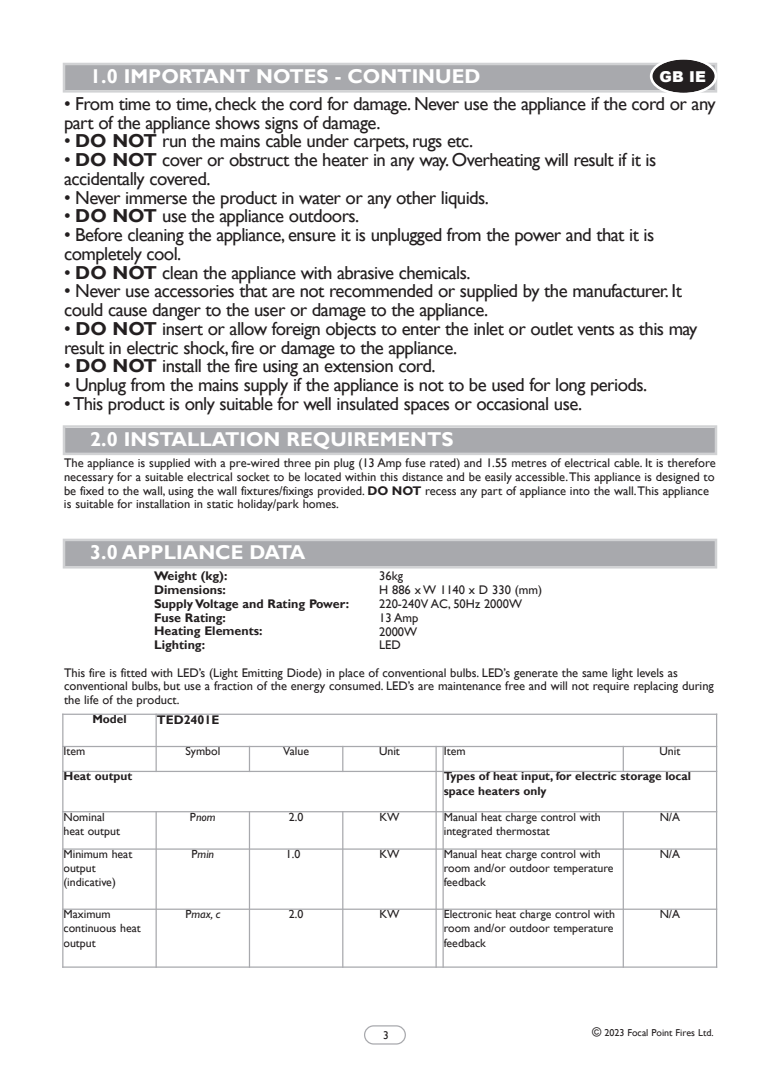
<style>
.page{position:relative;width:780px;height:1088px;background:#fff}
.page>*{position:absolute;margin:0;border:0;box-sizing:border-box;transform-origin:0 0}
.t1{font:700 20px "Gill Sans";color:#fff}
.t2{font:18.75px/18.8px "Gill Sans";letter-spacing:-.03em;color:#231f20}
.t3{font:900 15px "Arial";color:#fff}
.t4{font:12.5px/13.8px "Gill Sans";color:#231f20}
.t5{font:700 12.5px/13.8px "Gill Sans";color:#231f20}
.t6{font:11.88px/14.2px "Gill Sans";color:#231f20}
.t7{font:700 11.88px/14.2px "Gill Sans";color:#231f20}
.t8{font:italic 11.88px "Gill Sans";color:#231f20}
.t9{font:11.25px "Gill Sans";color:#231f20}
.t10{font:10px "Gill Sans";color:#231f20}
.s1{font-weight:700}
.s2{font-style:normal}
.s3{font-size:12.5px}
</style>
<div class="page">
<svg style="left:364px;top:1025px;width:42px;height:19px"></svg>
<div style="left:65px;top:428px;width:649px;height:25px;background:#a8a9ad"></div>
<div style="left:63px;top:425px;width:654px;height:30px;border:2px solid #d1d2d4"></div>
<div style="left:65px;top:65px;width:649px;height:25px;background:#a8a9ad"></div>
<div style="left:63px;top:63px;width:654px;height:30px;border:2px solid #d1d2d4"></div>
<div style="left:65px;top:541px;width:649px;height:25px;background:#a8a9ad"></div>
<div style="left:63px;top:539px;width:654px;height:29px;border:2px solid #d1d2d4"></div>
<svg style="left:649px;top:59px;width:68px;height:34px"></svg>
<hr style="left:62px;top:714px;width:1px;height:254px;background:#a8a9ad">
<hr style="left:155px;top:714px;width:2px;height:58px;background:#a8a9ad">
<hr style="left:155px;top:811px;width:2px;height:157px;background:#a8a9ad">
<svg style="left:249px;top:747px;width:1px;height:24px"></svg>
<hr style="left:249px;top:811px;width:1px;height:157px;background:#a8a9ad">
<svg style="left:342px;top:747px;width:1px;height:24px"></svg>
<hr style="left:342px;top:811px;width:1px;height:157px;background:#a8a9ad">
<hr style="left:435px;top:746px;width:1px;height:222px;background:#a8a9ad">
<hr style="left:442px;top:746px;width:1px;height:222px;background:#a8a9ad">
<hr style="left:622px;top:746px;width:2px;height:26px;background:#a8a9ad">
<hr style="left:622px;top:811px;width:2px;height:157px;background:#a8a9ad">
<hr style="left:716px;top:714px;width:1px;height:254px;background:#a8a9ad">
<hr style="left:62px;top:714px;width:655px;height:1px;background:#a8a9ad">
<hr style="left:62px;top:746px;width:655px;height:1px;background:#a8a9ad">
<hr style="left:62px;top:771px;width:655px;height:1px;background:#a8a9ad">
<hr style="left:62px;top:811px;width:655px;height:1px;background:#a8a9ad">
<hr style="left:62px;top:848px;width:655px;height:2px;background:#a8a9ad">
<hr style="left:62px;top:908px;width:655px;height:2px;background:#a8a9ad">
<hr style="left:62px;top:966px;width:655px;height:2px;background:#a8a9ad">
<p class="t1" style="left:90px;top:64px;width:391px">1.0 IMPORTANT NOTES - CONTINUED</p>
<p class="t3" style="left:659px;top:66px;width:48px">GB IE</p>
<p class="t2" style="left:64px;top:95px;width:653px">• From time to time, check the cord for damage. Never use the appliance if the cord or any part of the appliance shows signs of damage.</p>
<p class="t2" style="left:64px;top:132px;width:411px">• <span class="s1">DO NOT</span> run the mains cable under carpets, rugs etc.</p>
<p class="t2" style="left:64px;top:151px;width:593px">• <span class="s1">DO NOT</span> cover or obstruct the heater in any way. Overheating will result if it is accidentally covered.</p>
<p class="t2" style="left:64px;top:188px;width:426px">• Never immerse the product in water or any other liquids.</p>
<p class="t2" style="left:64px;top:207px;width:297px">• <span class="s1">DO NOT</span> use the appliance outdoors.</p>
<p class="t2" style="left:64px;top:226px;width:591px">• Before cleaning the appliance, ensure it is unplugged from the power and that it is completely cool.</p>
<p class="t2" style="left:64px;top:263px;width:408px">• <span class="s1">DO NOT</span> clean the appliance with abrasive chemicals.</p>
<p class="t2" style="left:64px;top:282px;width:619px">• Never use accessories that are not recommended or supplied by the manufacturer. It could cause danger to the user or damage to the appliance.</p>
<p class="t2" style="left:64px;top:320px;width:635px">• <span class="s1">DO NOT</span> insert or allow foreign objects to enter the inlet or outlet vents as this may result in electric shock, fire or damage to the appliance.</p>
<p class="t2" style="left:64px;top:357px;width:373px">• <span class="s1">DO NOT</span> install the fire using an extension cord.</p>
<p class="t2" style="left:64px;top:376px;width:584px">• Unplug from the mains supply if the appliance is not to be used for long periods.</p>
<p class="t2" style="left:64px;top:395px;width:519px">•This product is only suitable for well insulated spaces or occasional use.</p>
<p class="t1" style="left:90px;top:427px;width:365px">2.0 INSTALLATION REQUIREMENTS</p>
<p class="t4" style="left:64px;top:456px;width:653px">The appliance is supplied with a pre-wired three pin plug (13 Amp fuse rated) and 1.55 metres of electrical cable. It is therefore necessary for a suitable electrical socket to be located within this distance and be easily accessible. This appliance is designed to be fixed to the wall, using the wall fixtures/fixings provided. <span class="s1">DO NOT</span> recess any part of appliance into the wall. This appliance is suitable for installation in static holiday/park homes.</p>
<p class="t1" style="left:90px;top:541px;width:216px">3.0 APPLIANCE DATA</p>
<p class="t5" style="left:154px;top:570px;width:197px">Weight (kg):<br>Dimensions:<br>Supply Voltage and Rating Power:<br>Fuse Rating:<br>Heating Elements:<br>Lighting:</p>
<p class="t4" style="left:379px;top:570px;width:164px">36kg<br>H 886 x W 1140 x D 330 (mm)<br>220-240V AC, 50Hz 2000W<br>13 Amp<br>2000W<br>LED</p>
<p class="t4" style="left:64px;top:666px;width:651px">This fire is fitted with LED’s (Light Emitting Diode) in place of conventional bulbs. LED’s generate the same light levels as conventional bulbs, but use a fraction of the energy consumed. LED’s are maintenance free and will not require replacing during the life of the product.</p>
<p class="t7" style="left:92px;top:712px;width:36px">Model</p>
<p class="t5" style="left:157px;top:713px;width:64px">TED2401E</p>
<p class="t6" style="left:63px;top:744px;width:23px">Item</p>
<p class="t6" style="left:185px;top:744px;width:36px">Symbol</p>
<p class="t6" style="left:283px;top:744px;width:27px">Value</p>
<p class="t6" style="left:379px;top:744px;width:22px">Unit</p>
<p class="t6" style="left:443px;top:744px;width:23px">Item</p>
<p class="t6" style="left:659px;top:744px;width:22px">Unit</p>
<p class="t7" style="left:63px;top:769px;width:70px">Heat output</p>
<p class="t7" style="left:443px;top:769px;width:249px">Types of heat input, for electric storage local space heaters only</p>
<p class="t6" style="left:63px;top:809px;width:58px">Nominal heat output</p>
<p class="t8" style="left:190px;top:809px;width:27px"><span class="s2">P</span>nom</p>
<p class="t6" style="left:289px;top:810px;width:16px">2.0</p>
<p class="t6" style="left:379px;top:809px;width:22px">KW</p>
<p class="t6" style="left:443px;top:809px;width:158px">Manual heat charge control with integrated thermostat</p>
<p class="t6" style="left:659px;top:809px;width:22px">N/A</p>
<p class="t6" style="left:63px;top:847px;width:70px">Minimum heat output (indicative)</p>
<p class="t8" style="left:191px;top:847px;width:24px"><span class="s2">P</span>min</p>
<p class="t6" style="left:286px;top:847px;width:16px">1.0</p>
<p class="t6" style="left:379px;top:847px;width:22px">KW</p>
<p class="t6" style="left:443px;top:847px;width:171px">Manual heat charge control with room and/or outdoor temperature feedback</p>
<p class="t6" style="left:659px;top:847px;width:22px">N/A</p>
<p class="t6" style="left:63px;top:907px;width:79px">Maximum continuous heat output</p>
<p class="t8" style="left:185px;top:907px;width:36px"><span class="s2">P</span>max, c</p>
<p class="t6" style="left:289px;top:907px;width:16px">2.0</p>
<p class="t6" style="left:379px;top:907px;width:22px">KW</p>
<p class="t6" style="left:443px;top:907px;width:173px;text-align:justify">Electronic heat charge control with room and/or outdoor temperature feedback</p>
<p class="t6" style="left:659px;top:907px;width:22px">N/A</p>
<p class="t9" style="left:383px;top:1028px;width:7px">3</p>
<p class="t10" style="left:592px;top:1027px;width:123px"><span class="s3">©</span> 2023 Focal Point Fires Ltd.</p>
</div>
